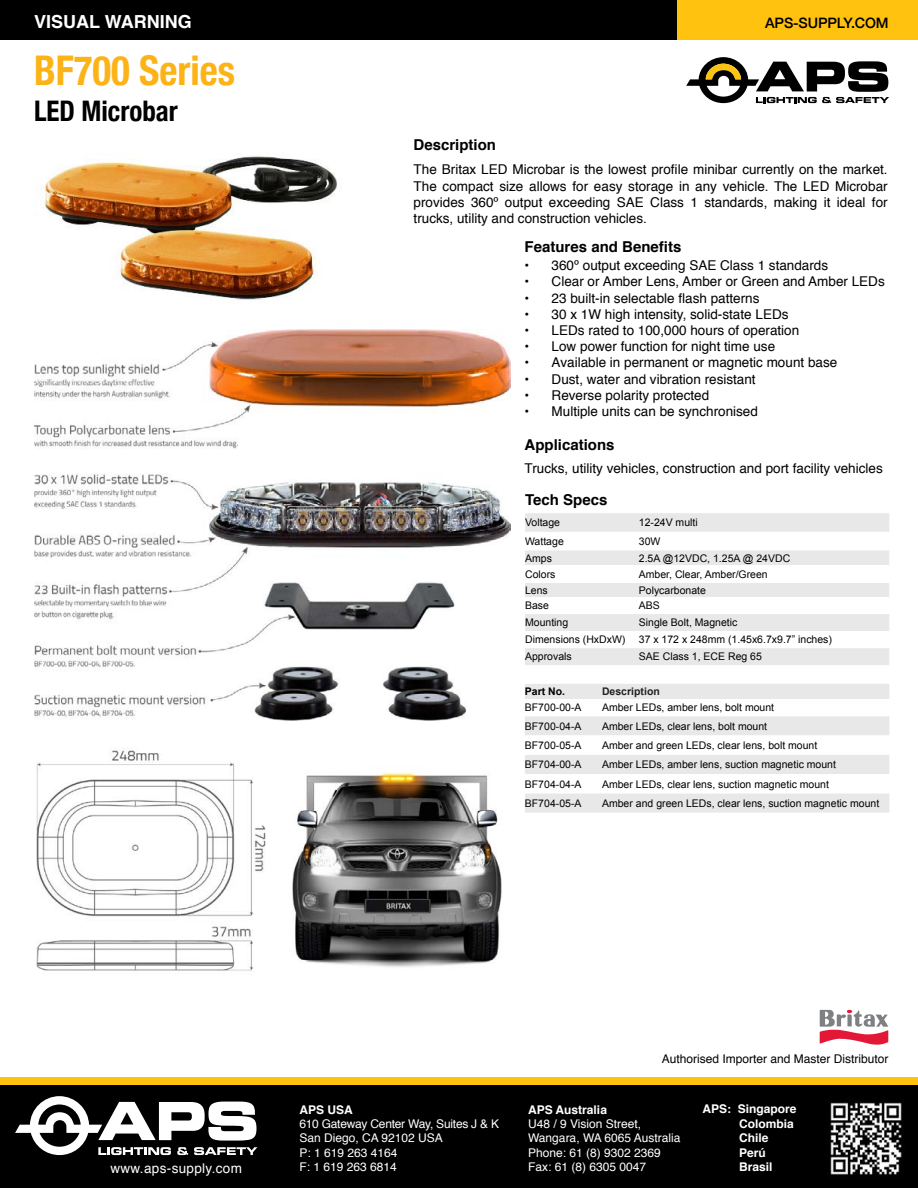
<style>
.page{position:relative;width:918px;height:1188px;background:#fff}
.page>*{position:absolute;margin:0;border:0;box-sizing:border-box;transform-origin:0 0}
.t1{font:700 condensed 40.95px "Helvetica Neue";color:#fcb316;scale:.95 1}
.t2{font:700 condensed 28.35px "Helvetica Neue";color:#000;scale:.95 1}
.t3{font:700 18px "Helvetica";color:#fff}
.t4{font:700 15px "Helvetica";color:#000}
.t5{font:500 14.4px "Helvetica Neue";letter-spacing:-.01em;color:#000}
.t6{font:13.5px/16.2px "Helvetica";color:#000;text-align:justify}
.t7{font:13.5px "Helvetica";letter-spacing:.025em;color:#fff}
.t8{font:12px/14.4px "Helvetica";color:#fff}
.t9{font:700 12px/14.4px "Helvetica";color:#fff}
.t10{font:12px "Helvetica";color:#000}
.t11{font:10.5px "Arial";color:#000}
.t12{font:10.5px "Arial";color:#000101}
.t13{font:700 10.5px "Arial";color:#231f20}
.t14{font:700 10.5px "Arial";color:#000}
</style>
<div class="page">
<div style="left:0;top:0;width:677px;height:39px;background:#000"></div>
<div style="left:677px;top:0;width:241px;height:39px;background:#ffc20e"></div>
<div style="left:0;top:1078px;width:918px;height:8px;background:#ffc20e"></div>
<div style="left:0;top:1086px;width:918px;height:102px;background:#000"></div>
<img style="left:830px;top:1102px;width:72px;height:73px">
<svg style="left:15px;top:1096px;width:242px;height:59px"></svg>
<div style="left:525px;top:513px;width:364px;height:152px;background:#e8e8e9"></div>
<svg style="left:525px;top:532px;width:364px;height:116px"></svg>
<div style="left:525px;top:684px;width:364px;height:129px;background:#e8e8e9"></div>
<svg style="left:525px;top:699px;width:364px;height:94px"></svg>
<img style="left:37px;top:750px;width:229px;height:221px">
<img style="left:292px;top:772px;width:210px;height:195px">
<img style="left:41px;top:156px;width:296px;height:144px">
<img style="left:34px;top:329px;width:476px;height:391px">
<svg style="left:686px;top:57px;width:203px;height:46px"></svg>
<svg style="left:820px;top:1010px;width:68px;height:35px"></svg>
<h3 class="t3" style="left:34px;top:7px;width:159px">VISUAL WARNING</h3>
<h1 class="t1" style="left:34px;top:36px;width:213px">BF700 Series</h1>
<h2 class="t2" style="left:34px;top:87px;width:153px">LED Microbar</h2>
<p class="t4" style="left:414px;top:132px;width:84px">Description</p>
<p class="t5" style="left:765px;top:12px;width:125px">APS-SUPPLY.COM</p>
<p class="t6" style="left:414px;top:162px;width:476px">The Britax LED Microbar is the lowest profile minibar currently on the market.<br>The compact size allows for easy storage in any vehicle. The LED Microbar provides 360º output exceeding SAE Class 1 standards, making it ideal for trucks, utility and construction vehicles.</p>
<p class="t4" style="left:525px;top:234px;width:158px">Features and Benefits</p>
<p class="t6" style="left:525px;top:258px;width:305px">• 360º output exceeding SAE Class 1 standards</p>
<p class="t6" style="left:525px;top:274px;width:362px">• Clear or Amber Lens, Amber or Green and Amber LEDs</p>
<p class="t6" style="left:525px;top:290px;width:236px">• 23 built-in selectable flash patterns</p>
<p class="t6" style="left:525px;top:306px;width:265px">• 30 x 1W high intensity, solid-state LEDs</p>
<p class="t6" style="left:525px;top:323px;width:276px">• LEDs rated to 100,000 hours of operation</p>
<p class="t6" style="left:525px;top:339px;width:252px">• Low power function for night time use</p>
<p class="t6" style="left:525px;top:355px;width:314px">• Available in permanent or magnetic mount base</p>
<p class="t6" style="left:525px;top:371px;width:233px">• Dust, water and vibration resistant</p>
<p class="t6" style="left:525px;top:387px;width:186px">• Reverse polarity protected</p>
<p class="t6" style="left:525px;top:404px;width:235px">• Multiple units can be synchronised</p>
<p class="t4" style="left:525px;top:432px;width:92px">Applications</p>
<p class="t6" style="left:525px;top:461px;width:360px">Trucks, utility vehicles, construction and port facility vehicles</p>
<p class="t4" style="left:525px;top:488px;width:84px">Tech Specs</p>
<p class="t11" style="left:525px;top:516px;width:37px">Voltage</p>
<p class="t11" style="left:639px;top:516px;width:60px">12-24V multi</p>
<p class="t11" style="left:525px;top:534px;width:40px">Wattage</p>
<p class="t11" style="left:639px;top:534px;width:23px">30W</p>
<p class="t11" style="left:525px;top:551px;width:28px">Amps</p>
<p class="t11" style="left:639px;top:551px;width:153px">2.5A @12VDC, 1.25A @ 24VDC</p>
<p class="t11" style="left:525px;top:567px;width:32px">Colors</p>
<p class="t11" style="left:639px;top:567px;width:130px">Amber, Clear, Amber/Green</p>
<p class="t11" style="left:525px;top:583px;width:24px">Lens</p>
<p class="t11" style="left:639px;top:583px;width:69px">Polycarbonate</p>
<p class="t11" style="left:525px;top:599px;width:25px">Base</p>
<p class="t11" style="left:639px;top:599px;width:23px">ABS</p>
<p class="t11" style="left:525px;top:616px;width:45px">Mounting</p>
<p class="t11" style="left:639px;top:616px;width:100px">Single Bolt, Magnetic</p>
<p class="t11" style="left:525px;top:633px;width:102px">Dimensions (HxDxW)</p>
<p class="t11" style="left:639px;top:633px;width:195px">37 x 172 x 248mm (1.45x6.7x9.7” inches)</p>
<p class="t11" style="left:525px;top:650px;width:48px">Approvals</p>
<p class="t11" style="left:639px;top:650px;width:125px">SAE Class 1, ECE Reg 65</p>
<p class="t14" style="left:525px;top:685px;width:42px">Part No.</p>
<p class="t13" style="left:602px;top:685px;width:59px">Description</p>
<p class="t12" style="left:525px;top:701px;width:58px">BF700-00-A</p>
<p class="t11" style="left:602px;top:701px;width:174px">Amber LEDs, amber lens, bolt mount</p>
<p class="t12" style="left:525px;top:719px;width:58px">BF700-04-A</p>
<p class="t11" style="left:602px;top:719px;width:167px">Amber LEDs, clear lens, bolt mount</p>
<p class="t12" style="left:525px;top:738px;width:58px">BF700-05-A</p>
<p class="t11" style="left:602px;top:738px;width:217px">Amber and green LEDs, clear lens, bolt mount</p>
<p class="t12" style="left:525px;top:758px;width:58px">BF704-00-A</p>
<p class="t11" style="left:602px;top:758px;width:236px">Amber LEDs, amber lens, suction magnetic mount</p>
<p class="t12" style="left:525px;top:777px;width:58px">BF704-04-A</p>
<p class="t11" style="left:602px;top:777px;width:228px">Amber LEDs, clear lens, suction magnetic mount</p>
<p class="t12" style="left:525px;top:796px;width:58px">BF704-05-A</p>
<p class="t11" style="left:602px;top:796px;width:279px">Amber and green LEDs, clear lens, suction magnetic mount</p>
<p class="t7" style="left:110px;top:1158px;width:133px">www.aps-supply.com</p>
<p class="t9" style="left:299px;top:1102px;width:55px">APS USA</p>
<p class="t8" style="left:299px;top:1117px;width:201px">610 Gateway Center Way, Suites J &amp; K<br>San Diego, CA 92102 USA<br>P: 1 619 263 4164<br>F: 1 619 263 6814</p>
<p class="t10" style="left:662px;top:1050px;width:228px">Authorised Importer and Master Distributor</p>
<p class="t9" style="left:528px;top:1102px;width:80px">APS Australia</p>
<p class="t8" style="left:528px;top:1117px;width:154px">U48 / 9 Vision Street,<br>Wangara, WA 6065 Australia<br>Phone: 61 (8) 9302 2369<br>Fax: 61 (8) 6305 0047</p>
<p class="t9" style="left:739px;top:1102px;width:59px;text-indent:-37px">APS: Singapore<br>Colombia<br>Chile<br>Perú<br>Brasil</p>
</div>
